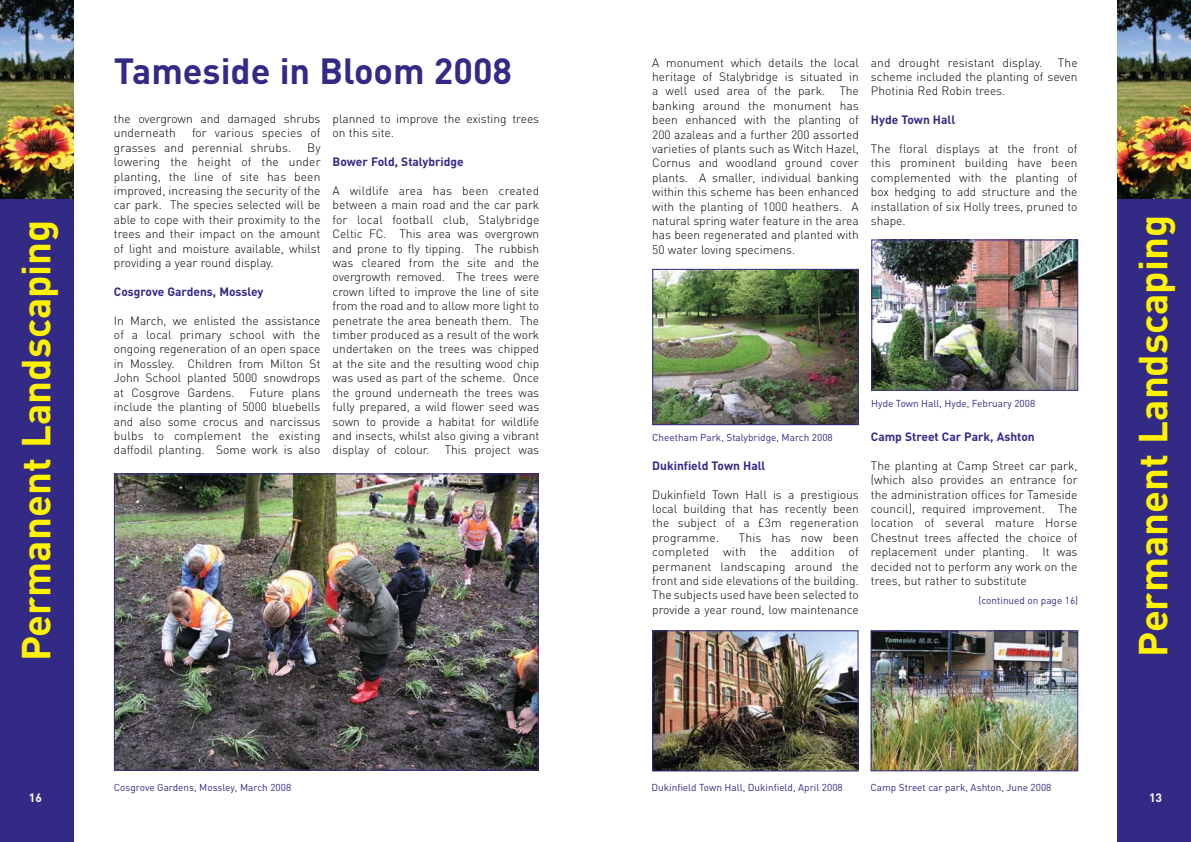
<style>
.page{position:relative;width:1191px;height:842px;background:#fff}
.page>*{position:absolute;margin:0;border:0;box-sizing:border-box;transform-origin:0 0}
.t1{font:700 40px "DIN";color:#fff200}
.t2{font:700 36px "DIN";color:#332a86}
.t3{font:300 12px/14.4px "DIN";color:#000;text-align:justify}
.t4{font:700 12px "DIN";color:#332a86}
.t5{font:700 12px "DIN";color:#fff}
.t6{font:10px "DIN";color:#332a86}
</style>
<div class="page">
<div style="left:1117px;top:0;width:74px;height:842px;background:#332a86"></div>
<div style="left:0;top:0;width:74px;height:842px;background:#332a86"></div>
<img style="left:654px;top:632px;width:202px;height:137px">
<div style="left:652px;top:630px;width:206px;height:141px;border:1px solid #332a86"></div>
<img style="left:873px;top:241px;width:203px;height:148px">
<div style="left:871px;top:239px;width:207px;height:152px;border:1px solid #332a86"></div>
<img style="left:872px;top:632px;width:204px;height:137px">
<div style="left:870px;top:630px;width:208px;height:141px;border:1px solid #332a86"></div>
<img style="left:116px;top:475px;width:420px;height:294px">
<div style="left:114px;top:473px;width:424px;height:298px;border:1px solid #332a86"></div>
<img style="left:0;top:0;width:74px;height:198px">
<img style="left:1117px;top:0;width:74px;height:198px">
<img style="left:654px;top:271px;width:202px;height:152px">
<div style="left:652px;top:269px;width:206px;height:156px;border:1px solid #332a86"></div>
<p class="t3" style="left:652px;top:55px;width:208px">A monument which details the local heritage of Stalybridge is situated in a well used area of the park. The banking around the monument has been enhanced with the planting of 200 azaleas and a further 200 assorted varieties of plants such as Witch Hazel, Cornus and woodland ground cover plants. A smaller, individual banking within this scheme has been enhanced with the planting of 1000 heathers. A natural spring water feature in the area has been regenerated and planted with 50 water loving specimens.</p>
<p class="t3" style="left:871px;top:55px;width:208px;text-indent:187px">The scheme included the planting of seven Photinia Red Robin trees.</p>
<p class="t4" style="left:871px;top:112px;width:86px">Hyde Town Hall</p>
<p class="t3" style="left:871px;top:141px;width:208px">The floral displays at the front of this prominent building have been complemented with the planting of box hedging to add structure and the installation of six Holly trees, pruned to shape.</p>
<p class="t3" style="left:871px;top:55px;width:173px">and drought resistant display.</p>
<h2 class="t2" style="left:114px;top:48px;width:400px">Tameside in Bloom 2008</h2>
<p class="t3" style="left:114px;top:111px;width:208px">the overgrown and damaged shrubs underneath</p>
<p class="t3" style="left:332px;top:111px;width:208px">planned to improve the existing trees on this site.</p>
<p class="t4" style="left:332px;top:154px;width:133px">Bower Fold, Stalybridge</p>
<p class="t3" style="left:332px;top:183px;width:208px">A wildlife area has been created between a main road and the car park for local football club, Stalybridge Celtic FC. This area was overgrown and prone to fly tipping. The rubbish was cleared from the site and the overgrowth removed. The trees were crown lifted to improve the line of site from the road and to allow more light to penetrate the area beneath them. The timber produced as a result of the work undertaken on the trees was chipped at the site and the resulting wood chip was used as part of the scheme. Once the ground underneath the trees was fully prepared, a wild flower seed was sown to provide a habitat for wildlife and insects, whilst also giving a vibrant display of colour.</p>
<p class="t3" style="left:114px;top:126px;width:208px;text-indent:78px">for various species of grasses and perennial shrubs.</p>
<p class="t3" style="left:114px;top:140px;width:208px;text-indent:193px">By lowering the height of the under planting, the line of site has been improved, increasing the security of the car park. The species selected will be able to cope with their proximity to the trees and their impact on the amount of light and moisture available, whilst providing a year round display.</p>
<p class="t4" style="left:114px;top:284px;width:151px">Cosgrove Gardens, Mossley</p>
<p class="t3" style="left:114px;top:313px;width:208px">In March, we enlisted the assistance of a local primary school with the ongoing regeneration of an open space in Mossley. Children from Milton St John School planted 5000 snowdrops at Cosgrove Gardens. Future plans include the planting of 5000 bluebells and also some crocus and narcissus bulbs to complement the existing daffodil planting. Some work is also</p>
<h1 class="t1" style="left:10px;top:661px;width:443px;rotate:-90deg">Permanent Landscaping</h1>
<h1 class="t1" style="left:1127px;top:657px;width:443px;rotate:-90deg">Permanent Landscaping</h1>
<p class="t6" style="left:871px;top:397px;width:165px">Hyde Town Hall, Hyde, February 2008</p>
<p class="t4" style="left:871px;top:429px;width:165px">Camp Street Car Park, Ashton</p>
<p class="t3" style="left:871px;top:458px;width:208px">The planting at Camp Street car park, (which also provides an entrance for the administration offices for Tameside council), required improvement. The location of several mature Horse Chestnut trees affected the choice of replacement under planting. It was decided not to perform any work on the trees, but rather to substitute</p>
<p class="t6" style="left:652px;top:431px;width:182px">Cheetham Park, Stalybridge, March 2008</p>
<p class="t3" style="left:445px;top:443px;width:96px">This project was</p>
<p class="t4" style="left:652px;top:458px;width:115px">Dukinfield Town Hall</p>
<p class="t3" style="left:652px;top:487px;width:208px">Dukinfield Town Hall is a prestigious local building that has recently been the subject of a £3m regeneration programme.</p>
<p class="t3" style="left:652px;top:530px;width:208px;text-indent:87px">This has now been completed with the addition of permanent landscaping around the front and side elevations of the building.<br>The subjects used have been selected to provide a year round, low maintenance</p>
<p class="t6" style="left:978px;top:594px;width:101px">(continued on page 16)</p>
<p class="t6" style="left:114px;top:781px;width:179px">Cosgrove Gardens, Mossley, March 2008</p>
<p class="t6" style="left:870px;top:781px;width:182px">Camp Street car park, Ashton, June 2008</p>
<p class="t6" style="left:651px;top:781px;width:193px">Dukinfield Town Hall, Dukinfield, April 2008</p>
<p class="t5" style="left:29px;top:789px;width:15px">16</p>
<p class="t5" style="left:1149px;top:789px;width:15px">13</p>
</div>
